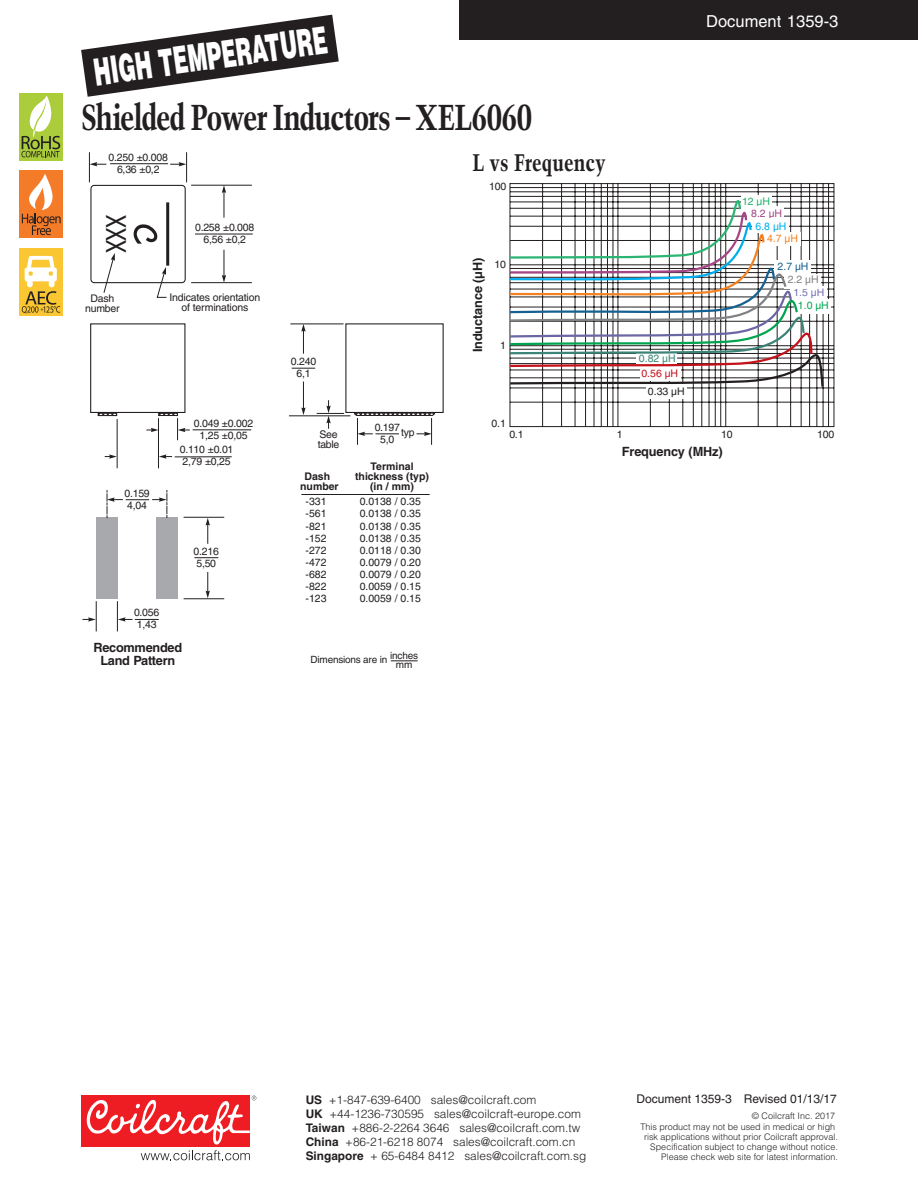
<style>
.page{position:relative;width:918px;height:1188px;background:#fff}
.page>*{position:absolute;margin:0;border:0;box-sizing:border-box;transform-origin:0 0}
.t1{font:900 37.8px "Helvetica";color:#fff;scale:.54 1}
.t2{font:700 condensed 36px "Trump Mediaeval";letter-spacing:-.03em;color:#231f20}
.t3{font:27px "Tahoma";color:#231f20;scale:.8 1}
.Subhead_-_16_Point_T{font:700 condensed 24px "Trump Mediaeval";color:#231f20}
.t4{font:16.5px "Helvetica";color:#fff}
.t5{font:700 12.75px/12.9px "Helvetica";letter-spacing:-.02em;color:#231f20;text-align:center}
.t6{font:12px "Helvetica";color:#231f20}
.t7{font:300 11.85px "Helvetica";color:#231f20}
.t8{font:700 11.85px/14.1px "Helvetica";color:#231f20}
.t9{font:10.5px/12.1px "Helvetica";letter-spacing:-.015em;color:#231f20;text-align:center}
.t10{font:700 10.5px "Helvetica";color:#231f20}
.t11{font:10.5px/15px "Helvetica";color:#3b8476}
.t12{font:10.5px/12.9px "Helvetica";color:#756fb3;text-align:center}
.t13{font:10.5px/13.8px "Helvetica";color:#156191}
.t14{font:10.5px "Helvetica";color:#a54586}
.t15{font:10.5px "Helvetica";color:#00aeef}
.t16{font:10.5px "Helvetica";color:#f58220}
.t17{font:10.5px "Helvetica";color:#1eb26a}
.t18{font:9.9px/9.4px "Helvetica";letter-spacing:-.02em;color:#231f20;text-align:center}
.t19{font:300 9px/9.9px "Helvetica";color:#231f20;text-align:right}
.s1{color:#c4121a}
.s2{color:#808285}
.s3{color:#00a54f}
</style>
<div class="page">
<div style="left:459px;top:0;width:459px;height:40px;background:#231f20"></div>
<div style="left:81px;top:1096px;width:169px;height:51px;background:#ee1d23"></div>
<svg style="left:86px;top:1096px;width:170px;height:64px"></svg>
<div style="left:19px;top:248px;width:44px;height:68px;background:#fac631"></div>
<div style="left:19px;top:93px;width:44px;height:67px;background:#abcc3b"></div>
<svg style="left:22px;top:95px;width:38px;height:62px"></svg>
<div style="left:19px;top:171px;width:44px;height:67px;background:#f47b28"></div>
<svg style="left:22px;top:256px;width:38px;height:57px"></svg>
<svg style="left:22px;top:174px;width:39px;height:61px"></svg>
<svg style="left:81px;top:15px;width:258px;height:82px"></svg>
<hr style="left:195px;top:234px;width:58px;height:1px;background:#231f20">
<hr style="left:110px;top:163px;width:58px;height:1px;background:#231f20">
<div style="left:90px;top:185px;width:96px;height:98px;border:1px solid #231f20;border-radius:3px"></div>
<svg style="left:133px;top:224px;width:25px;height:20px"></svg>
<hr style="left:166px;top:202px;width:3px;height:64px;background:#231f20">
<svg style="left:103px;top:253px;width:12px;height:40px"></svg>
<hr style="left:191px;top:185px;width:61px;height:1px;background:#231f20">
<svg style="left:222px;top:250px;width:4px;height:32px"></svg>
<svg style="left:222px;top:185px;width:4px;height:33px"></svg>
<svg style="left:90px;top:162px;width:16px;height:4px"></svg>
<svg style="left:170px;top:162px;width:16px;height:4px"></svg>
<hr style="left:191px;top:282px;width:61px;height:1px;background:#231f20">
<hr style="left:89px;top:152px;width:1px;height:30px;background:#231f20">
<hr style="left:186px;top:152px;width:1px;height:30px;background:#231f20">
<svg style="left:301px;top:382px;width:5px;height:33px"></svg>
<svg style="left:301px;top:325px;width:5px;height:29px"></svg>
<hr style="left:290px;top:324px;width:54px;height:1px;background:#231f20">
<div style="left:157px;top:517px;width:21px;height:81px;background:#a8a9ad"></div>
<div style="left:97px;top:517px;width:21px;height:81px;background:#a8a9ad"></div>
<svg style="left:82px;top:617px;width:14px;height:5px"></svg>
<hr style="left:184px;top:517px;width:40px;height:1px;background:#231f20">
<svg style="left:107px;top:490px;width:61px;height:28px"></svg>
<hr style="left:117px;top:601px;width:1px;height:30px;background:#231f20">
<hr style="left:96px;top:601px;width:1px;height:30px;background:#231f20">
<hr style="left:184px;top:598px;width:40px;height:1px;background:#231f20">
<div style="left:98px;top:413px;width:19px;height:3px;border:1px solid #231f20"></div>
<div style="left:90px;top:323px;width:95px;height:90px;background:#fff;border:1px solid #231f20"></div>
<hr style="left:193px;top:429px;width:58px;height:1px;background:#231f20">
<hr style="left:175px;top:456px;width:57px;height:1px;background:#231f20">
<svg style="left:105px;top:454px;width:12px;height:5px"></svg>
<svg style="left:159px;top:454px;width:13px;height:5px"></svg>
<hr style="left:289px;top:415px;width:61px;height:1px;background:#231f20">
<hr style="left:158px;top:418px;width:1px;height:50px;background:#231f20">
<hr style="left:117px;top:419px;width:1px;height:49px;background:#231f20">
<svg style="left:146px;top:413px;width:44px;height:27px"></svg>
<svg style="left:317px;top:400px;width:27px;height:29px"></svg>
<svg style="left:354px;top:413px;width:81px;height:32px"></svg>
<svg style="left:206px;top:572px;width:4px;height:26px"></svg>
<svg style="left:206px;top:518px;width:4px;height:26px"></svg>
<svg style="left:118px;top:617px;width:41px;height:5px"></svg>
<svg style="left:194px;top:557px;width:24px;height:1px"></svg>
<svg style="left:391px;top:660px;width:27px;height:1px"></svg>
<svg style="left:156px;top:267px;width:11px;height:31px"></svg>
<hr style="left:301px;top:494px;width:129px;height:1px;background:#231f20">
<svg style="left:292px;top:368px;width:23px;height:1px"></svg>
<svg style="left:509px;top:183px;width:326px;height:244px"></svg>
<div style="left:646px;top:384px;width:41px;height:15px;background:#fff"></div>
<div style="left:790px;top:286px;width:36px;height:15px;background:#fff"></div>
<div style="left:795px;top:299px;width:36px;height:14px;background:#fff"></div>
<svg style="left:509px;top:195px;width:316px;height:194px"></svg>
<h1 class="t1" style="left:90px;top:48px;width:438px;rotate:-8deg">HIGH TEMPERATURE</h1>
<h2 class="t2" style="left:81px;top:94px;width:453px">Shielded Power Inductors – XEL6060</h2>
<p class="t9" style="left:109px;top:151px;width:61px">0.250 ±0.008<br>6,36 ±0,2</p>
<p class="t3" style="left:134px;top:215px;width:49px;rotate:90deg">XXX</p>
<p class="t9" style="left:195px;top:221px;width:61px">0.258 ±0.008<br>6,56 ±0,2</p>
<p class="t9" style="left:85px;top:294px;width:36px;line-height:9.9px">Dash number</p>
<p class="t9" style="left:170px;top:292px;width:92px;line-height:9.9px">Indicates orientation of terminations</p>
<p class="t9" style="left:291px;top:355px;width:27px">0.240<br>6,1</p>
<p class="Subhead_-_16_Point_T" style="left:472px;top:147px;width:135px">L vs Frequency</p>
<p class="t9" style="left:489px;top:180px;width:19px">100</p>
<p class="t5" style="left:471px;top:352px;width:96px;rotate:-90deg">Inductance (µH)</p>
<p class="t9" style="left:494px;top:258px;width:13px">10</p>
<p class="t9" style="left:500px;top:339px;width:7px">1</p>
<h3 class="t4" style="left:706px;top:11px;width:134px">Document 1359-3</h3>
<p class="t11" style="left:639px;top:350px;width:41px">0.82 µH<br><span class="s1">0.56 µH</span></p>
<p class="t9" style="left:648px;top:385px;width:38px">0.33 µH</p>
<p class="t17" style="left:742px;top:195px;width:30px">12 µH</p>
<p class="t14" style="left:751px;top:207px;width:32px">8.2 µH</p>
<p class="t15" style="left:756px;top:220px;width:32px">6.8 µH</p>
<p class="t16" style="left:767px;top:232px;width:32px">4.7 µH</p>
<p class="t13" style="left:788px;top:259px;width:32px;text-indent:-10px">2.7 µH<br><span class="s2">2.2 µH</span></p>
<p class="t12" style="left:793px;top:286px;width:37px">1.5 µH<br><span class="s3">1.0 µH</span></p>
<p class="t9" style="left:124px;top:487px;width:27px;text-align:left">0.159<br>4,04</p>
<p class="t9" style="left:134px;top:606px;width:27px;text-align:left">0.056<br>1,43</p>
<p class="t9" style="left:194px;top:417px;width:61px">0.049 ±0.002<br>1,25 ±0,05</p>
<p class="t9" style="left:180px;top:443px;width:55px;text-align:left">0.110 ±0.01<br>2,79 ±0,25</p>
<p class="t9" style="left:194px;top:545px;width:27px;text-align:left">0.216<br>5,50</p>
<p class="t5" style="left:94px;top:641px;width:90px">Recommended<br>Land Pattern</p>
<p class="t9" style="left:318px;top:430px;width:23px;line-height:9.9px;text-align:left">See table</p>
<p class="t9" style="left:375px;top:421px;width:27px">0.197<br>5,0</p>
<p class="t9" style="left:401px;top:426px;width:15px">typ</p>
<p class="t10" style="left:370px;top:460px;width:45px">Terminal</p>
<p class="t10" style="left:304px;top:470px;width:27px">Dash</p>
<p class="t10" style="left:355px;top:470px;width:75px">thickness (typ)</p>
<p class="t10" style="left:300px;top:480px;width:40px">number</p>
<p class="t10" style="left:370px;top:480px;width:45px">(in / mm)</p>
<p class="t9" style="left:306px;top:496px;width:23px">-331</p>
<p class="t9" style="left:360px;top:496px;width:63px">0.0138 / 0.35</p>
<p class="t9" style="left:306px;top:508px;width:23px">-561</p>
<p class="t9" style="left:360px;top:508px;width:63px">0.0138 / 0.35</p>
<p class="t9" style="left:306px;top:520px;width:23px">-821</p>
<p class="t9" style="left:360px;top:520px;width:63px">0.0138 / 0.35</p>
<p class="t9" style="left:306px;top:532px;width:23px">-152</p>
<p class="t9" style="left:360px;top:532px;width:63px">0.0138 / 0.35</p>
<p class="t9" style="left:306px;top:544px;width:23px">-272</p>
<p class="t9" style="left:360px;top:544px;width:63px">0.0118 / 0.30</p>
<p class="t9" style="left:306px;top:556px;width:23px">-472</p>
<p class="t9" style="left:360px;top:556px;width:63px">0.0079 / 0.20</p>
<p class="t9" style="left:306px;top:568px;width:23px">-682</p>
<p class="t9" style="left:360px;top:568px;width:63px">0.0079 / 0.20</p>
<p class="t9" style="left:306px;top:581px;width:23px">-822</p>
<p class="t9" style="left:360px;top:581px;width:63px">0.0059 / 0.15</p>
<p class="t9" style="left:306px;top:593px;width:23px">-123</p>
<p class="t9" style="left:360px;top:593px;width:63px">0.0059 / 0.15</p>
<p class="t18" style="left:390px;top:650px;width:29px">inches mm</p>
<p class="t18" style="left:311px;top:655px;width:78px">Dimensions are in</p>
<p class="t9" style="left:492px;top:417px;width:16px">0.1</p>
<p class="t9" style="left:509px;top:429px;width:16px">0.1</p>
<p class="t9" style="left:617px;top:429px;width:7px">1</p>
<p class="t9" style="left:721px;top:429px;width:13px">10</p>
<p class="t9" style="left:817px;top:429px;width:19px">100</p>
<p class="t5" style="left:622px;top:445px;width:102px">Frequency (MHz)</p>
<p class="t7" style="left:329px;top:1092px;width:209px">+1-847-639-6400 sales@coilcraft.com</p>
<p class="t7" style="left:329px;top:1106px;width:253px">+44-1236-730595 sales@coilcraft-europe.com</p>
<p class="t7" style="left:352px;top:1121px;width:230px">+886-2-2264 3646 sales@coilcraft.com.tw</p>
<p class="t7" style="left:345px;top:1135px;width:232px">+86-21-6218 8074 sales@coilcraft.com.cn</p>
<p class="t7" style="left:370px;top:1149px;width:218px">+ 65-6484 8412 sales@coilcraft.com.sg</p>
<p class="t8" style="left:306px;top:1093px;width:59px">US<br>UK<br>Taiwan<br>China<br>Singapore</p>
<p class="t6" style="left:637px;top:1092px;width:202px">Document 1359-3 Revised 01/13/17</p>
<p class="t19" style="left:640px;top:1110px;width:196px;line-height:11.4px">© Coilcraft Inc. 2017<br>This product may not be used in medical or high</p>
<p class="t19" style="left:644px;top:1132px;width:195px">risk applications without prior Coilcraft approval.<br>Specification subject to change without notice.<br>Please check web site for latest information.</p>
</div>
